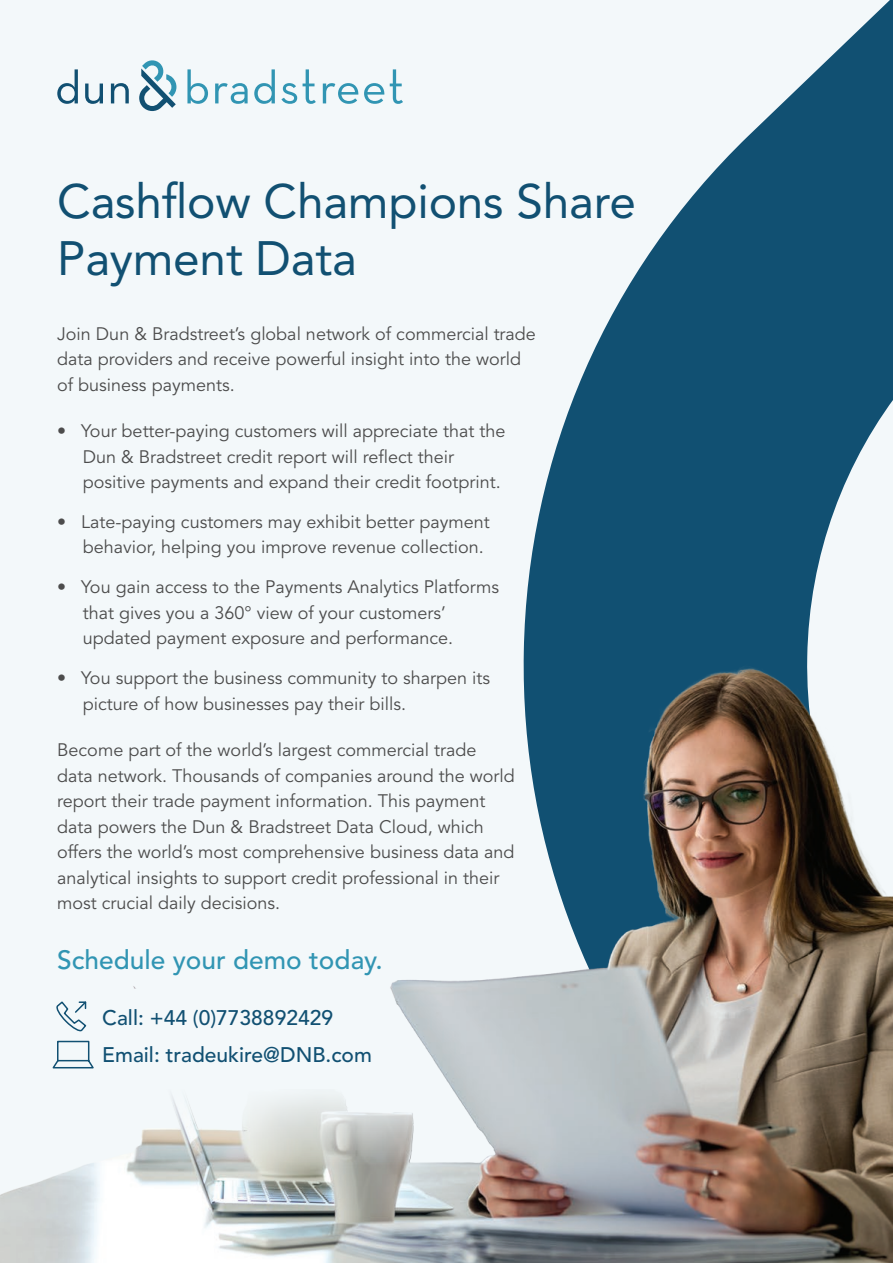
<style>
.page{position:relative;width:893px;height:1263px;background:#f3f8fa}
.page>*{position:absolute;margin:0;border:0;box-sizing:border-box;transform-origin:0 0}
.t1{font:47.85px/57.3px "Avenir LT Std";letter-spacing:-.005em;color:#115072}
.t2{font:500 26.25px "Avenir LT Std";color:#3195b3}
.t3{font:500 21px/37.5px "Avenir LT Std";color:#115072}
.t4{font:18px/25.5px "Avenir LT Std";color:#4c4c4c}
</style>
<div class="page">
<svg style="left:187px;top:69px;width:21px;height:35px"></svg>
<svg style="left:57px;top:60px;width:120px;height:51px"></svg>
<svg style="left:215px;top:83px;width:33px;height:21px"></svg>
<svg style="left:281px;top:83px;width:16px;height:21px"></svg>
<svg style="left:303px;top:69px;width:13px;height:35px"></svg>
<svg style="left:323px;top:69px;width:80px;height:35px"></svg>
<svg style="left:254px;top:69px;width:21px;height:35px"></svg>
<svg style="left:523px;top:0;width:370px;height:650px;fill:#115072"></svg>
<img style="left:0;top:650px;width:893px;height:613px">
<svg style="left:34px;top:989px;width:450px;height:177px"></svg>
<svg style="left:56px;top:1000px;width:32px;height:34px"></svg>
<svg style="left:51px;top:1040px;width:45px;height:29px"></svg>
<p class="t1" style="left:57px;top:173px;width:580px">Cashflow Champions Share<br>Payment Data</p>
<p class="t4" style="left:57px;top:321px;width:480px">Join Dun &amp; Bradstreet’s global network of commercial trade data providers and receive powerful insight into the world of business payments.</p>
<p class="t4" style="left:83px;top:419px;width:424px;text-indent:-26px">• Your better-paying customers will appreciate that the<br>Dun &amp; Bradstreet credit report will reflect their positive payments and expand their credit footprint.</p>
<p class="t4" style="left:83px;top:509px;width:409px;text-indent:-26px">• Late-paying customers may exhibit better payment behavior, helping you improve revenue collection.</p>
<p class="t4" style="left:83px;top:575px;width:418px;text-indent:-26px">• You gain access to the Payments Analytics Platforms that gives you a 360° view of your customers’ updated payment exposure and performance.</p>
<p class="t4" style="left:83px;top:666px;width:409px;text-indent:-26px">• You support the business community to sharpen its picture of how businesses pay their bills.</p>
<p class="t4" style="left:57px;top:738px;width:459px">Become part of the world’s largest commercial trade data network. Thousands of companies around the world report their trade payment information. This payment data powers the Dun &amp; Bradstreet Data Cloud, which offers the world’s most comprehensive business data and analytical insights to support credit professional in their most crucial daily decisions.</p>
<p class="t2" style="left:57px;top:945px;width:327px">Schedule your demo today.</p>
<p class="t3" style="left:102px;top:999px;width:271px">Call: +44 (0)7738892429<br>Email: tradeukire@DNB.com</p>
</div>
